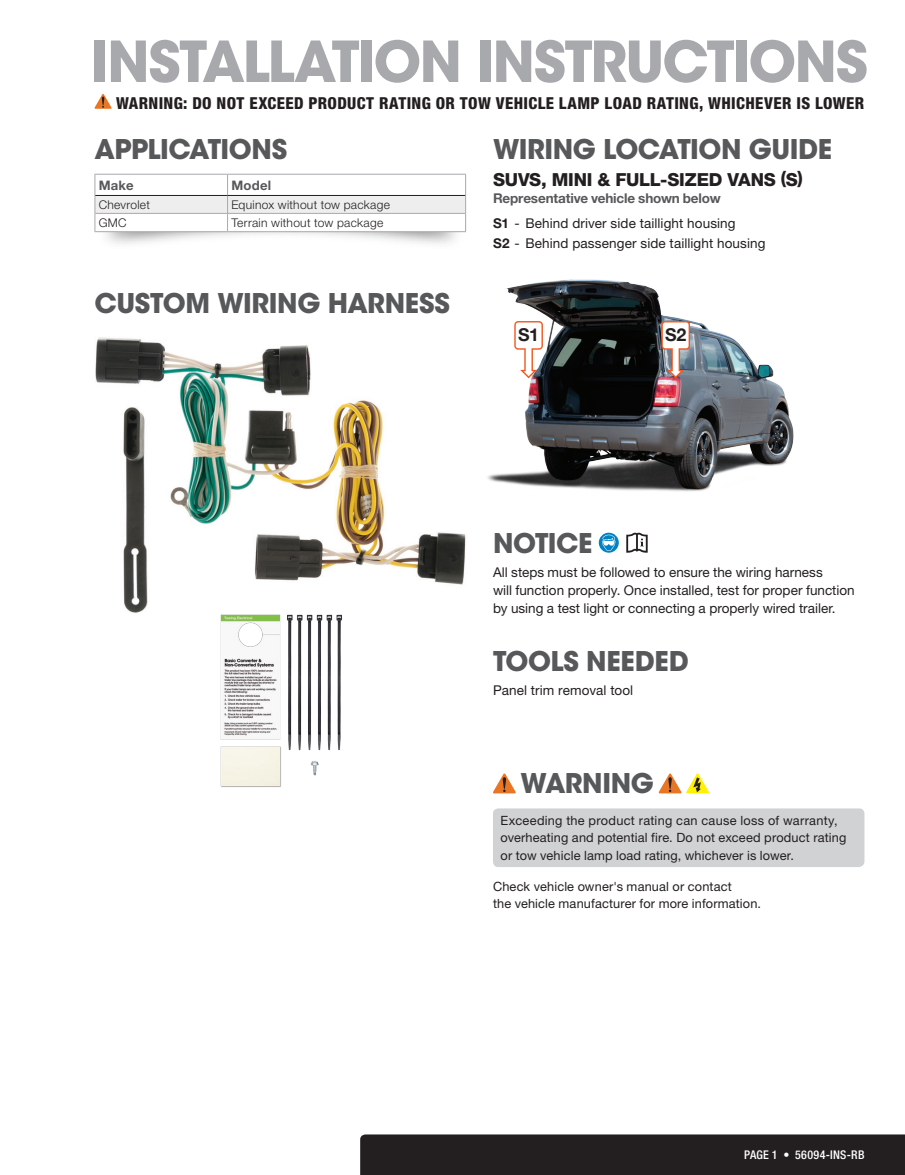
<style>
.page{position:relative;width:905px;height:1175px;background:#fff}
.page>*{position:absolute;margin:0;border:0;box-sizing:border-box;transform-origin:0 0}
.t1{font:700 55.95px "ITC Avant Garde Std";letter-spacing:-.03em;color:#a8a9ad}
.t2{font:700 27px "ITC Avant Garde Std";letter-spacing:-.015em;color:#57585a}
.t3{font:800 18px "Helvetica Neue LT Std";letter-spacing:-.01em;color:#231f20}
.t4{font:700 17.85px "Helvetica Neue LT Std";color:#231f20}
.t5{font:800 condensed 16.5px "Helvetica Neue LT Std";letter-spacing:.025em;color:#231f20}
.t6{font:13.5px/18px "Helvetica Neue LT Std";color:#231f20}
.t7{font:700 13.2px "Helvetica Neue LT Std";letter-spacing:.015em;color:#57585a}
.t8{font:12.75px/17.2px "Helvetica Neue LT Std";letter-spacing:.01em;color:#231f20}
.t9{font:300 12px "Helvetica Neue LT Std";letter-spacing:.025em;color:#231f20}
.t10{font:500 condensed 12px "Helvetica Neue LT Std";letter-spacing:.025em;color:#fff}
.s1{font-weight:700;color:#57585a}
.s2{font-weight:700}
</style>
<div class="page">
<img style="left:487px;top:279px;width:307px;height:213px">
<svg style="left:493px;top:773px;width:22px;height:20px"></svg>
<svg style="left:658px;top:773px;width:51px;height:20px"></svg>
<svg style="left:626px;top:532px;width:21px;height:20px"></svg>
<svg style="left:598px;top:532px;width:20px;height:20px"></svg>
<svg style="left:602px;top:534px;width:13px;height:16px"></svg>
<svg style="left:94px;top:94px;width:18px;height:15px"></svg>
<div style="left:493px;top:808px;width:371px;height:59px;background:#d1d2d4;border-radius:5px"></div>
<hr style="left:94px;top:231px;width:133px;height:1px;background:#a8a9ad">
<hr style="left:227px;top:231px;width:239px;height:1px;background:#a8a9ad">
<hr style="left:94px;top:174px;width:133px;height:1px;background:#a8a9ad">
<hr style="left:227px;top:174px;width:239px;height:1px;background:#a8a9ad">
<svg style="left:94px;top:175px;width:372px;height:56px"></svg>
<hr style="left:227px;top:195px;width:238px;height:1px;background:#231f20">
<svg style="left:514px;top:321px;width:29px;height:57px"></svg>
<svg style="left:661px;top:321px;width:29px;height:57px"></svg>
<img style="left:220px;top:614px;width:122px;height:173px">
<img style="left:95px;top:337px;width:371px;height:276px">
<div style="left:360px;top:1134px;width:544px;height:40px;background:#231f20"></div>
<h1 class="t1" style="left:91px;top:25px;width:778px">INSTALLATION INSTRUCTIONS</h1>
<p class="t5" style="left:116px;top:93px;width:749px">WARNING: DO NOT EXCEED PRODUCT RATING OR TOW VEHICLE LAMP LOAD RATING, WHICHEVER IS LOWER</p>
<h2 class="t2" style="left:94px;top:131px;width:194px">APPLICATIONS</h2>
<h2 class="t2" style="left:493px;top:131px;width:340px">WIRING LOCATION GUIDE</h2>
<p class="t7" style="left:99px;top:177px;width:36px">Make</p>
<p class="t7" style="left:231px;top:177px;width:41px">Model</p>
<p class="t9" style="left:99px;top:197px;width:53px">Chevrolet</p>
<p class="t9" style="left:231px;top:197px;width:160px">Equinox without tow package</p>
<p class="t9" style="left:99px;top:215px;width:29px">GMC</p>
<p class="t9" style="left:231px;top:215px;width:153px">Terrain without tow package</p>
<h2 class="t2" style="left:94px;top:286px;width:357px">CUSTOM WIRING HARNESS</h2>
<h3 class="t3" style="left:493px;top:169px;width:311px">SUVS, MINI &amp; FULL-SIZED VANS (S)</h3>
<p class="t6" style="left:493px;top:186px;width:244px;line-height:24.6px"><span class="s1">Representative vehicle shown below<br></span><span class="s2">S1</span> - Behind driver side taillight housing</p>
<p class="t6" style="left:493px;top:234px;width:274px"><span class="s2">S2</span> - Behind passenger side taillight housing</p>
<h3 class="t4" style="left:518px;top:324px;width:22px">S1</h3>
<h3 class="t4" style="left:665px;top:324px;width:23px">S2</h3>
<h2 class="t2" style="left:493px;top:525px;width:101px">NOTICE</h2>
<p class="t6" style="left:493px;top:563px;width:363px">All steps must be followed to ensure the wiring harness<br>will function properly. Once installed, test for proper function by using a test light or connecting a properly wired trailer.</p>
<h2 class="t2" style="left:493px;top:643px;width:197px">TOOLS NEEDED</h2>
<p class="t6" style="left:493px;top:681px;width:142px">Panel trim removal tool</p>
<h2 class="t2" style="left:520px;top:766px;width:135px">WARNING</h2>
<p class="t8" style="left:500px;top:811px;width:347px">Exceeding the product rating can cause loss of warranty, overheating and potential fire. Do not exceed product rating or tow vehicle lamp load rating, whichever is lower.</p>
<p class="t8" style="left:493px;top:877px;width:269px">Check vehicle owner's manual or contact<br>the vehicle manufacturer for more information.</p>
<p class="t10" style="left:744px;top:1147px;width:122px">PAGE 1 • 56094-INS-RB</p>
</div>
